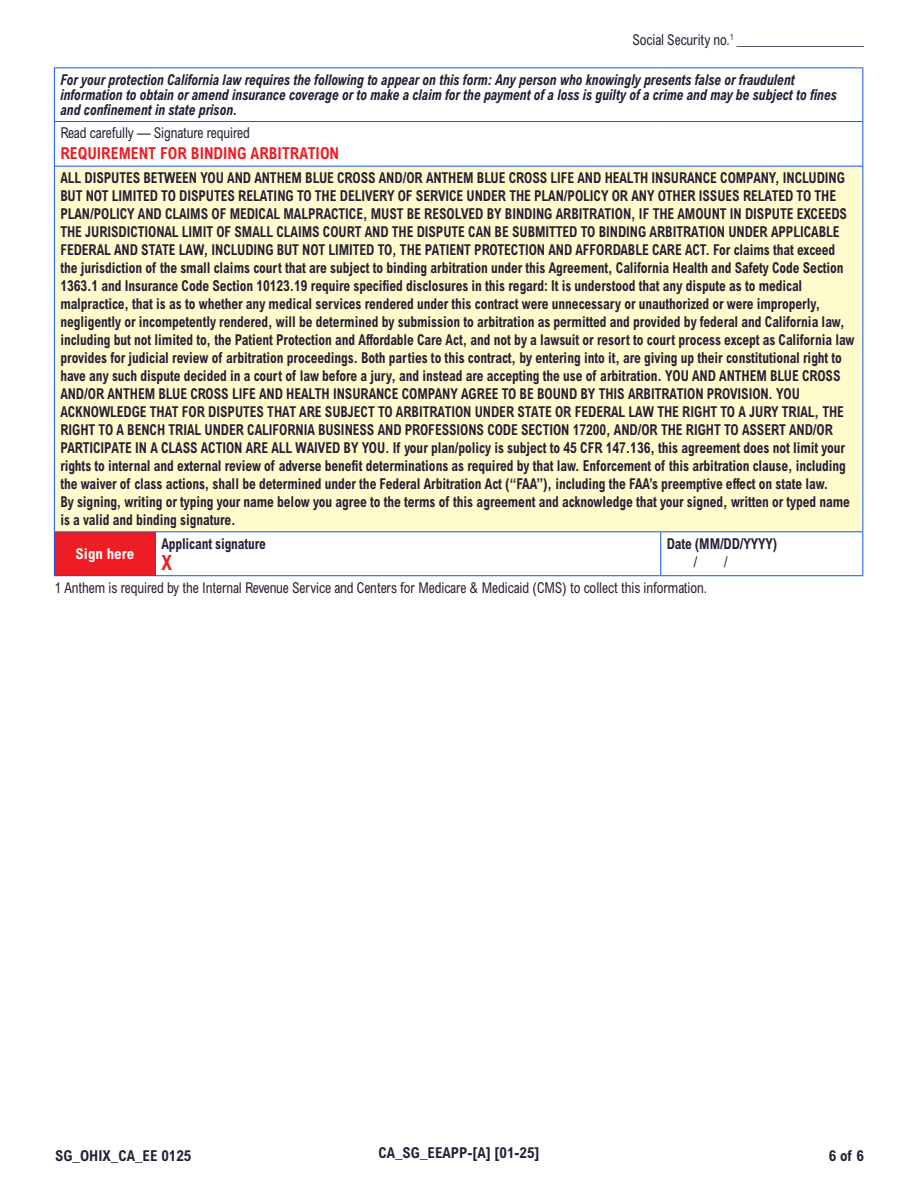
<style>
.page{position:relative;width:918px;height:1188px;background:#fff}
.page>*{position:absolute;margin:0;border:0;box-sizing:border-box;transform-origin:0 0}
.t1{font:700 21px "Arialfor ELV Cond";color:#ee1d23;scale:.9 1}
.t2{font:700 16.5px "Arialfor ELV Cond";color:#ee1d23;scale:.95 1}
.t3{font:700 15px/18px "Arialfor ELV Cond";letter-spacing:-.005em;color:#231e33;scale:.9 1}
.t4{font:italic 700 15px/15px "Arialfor ELV Cond";letter-spacing:-.005em;color:#231e33;scale:.9 1}
.t5{font:15px "Arialfor ELV Cond";letter-spacing:-.005em;color:#231e33;scale:.9 1}
.t6{font:700 15px "Arialfor ELV Cond";letter-spacing:-.005em;color:#231e33}
.t7{font:700 15px "Arialfor ELV Cond";color:#fff}
.s1{font-weight:400}
</style>
<div class="page">
<div style="left:54px;top:166px;width:809px;height:366px;background:#fffbcc"></div>
<div style="left:54px;top:532px;width:101px;height:44px;background:#ee1d23"></div>
<hr style="left:54px;top:68px;width:101px;height:1px;background:#1355e9">
<hr style="left:54px;top:68px;width:1px;height:53px;background:#1355e9">
<hr style="left:155px;top:68px;width:506px;height:1px;background:#1355e9">
<hr style="left:661px;top:68px;width:202px;height:1px;background:#1355e9">
<hr style="left:862px;top:68px;width:1px;height:53px;background:#1355e9">
<hr style="left:54px;top:121px;width:101px;height:1px;background:#1355e9">
<hr style="left:54px;top:122px;width:1px;height:44px;background:#1355e9">
<hr style="left:155px;top:121px;width:506px;height:1px;background:#1355e9">
<hr style="left:661px;top:121px;width:202px;height:1px;background:#1355e9">
<hr style="left:862px;top:122px;width:1px;height:44px;background:#1355e9">
<hr style="left:54px;top:166px;width:101px;height:1px;background:#1355e9">
<hr style="left:54px;top:167px;width:1px;height:364px;background:#1355e9">
<hr style="left:155px;top:166px;width:506px;height:1px;background:#1355e9">
<hr style="left:661px;top:166px;width:202px;height:1px;background:#1355e9">
<hr style="left:862px;top:167px;width:1px;height:364px;background:#1355e9">
<hr style="left:54px;top:531px;width:101px;height:1px;background:#1355e9">
<hr style="left:54px;top:532px;width:1px;height:43px;background:#1355e9">
<hr style="left:155px;top:531px;width:506px;height:1px;background:#1355e9">
<hr style="left:155px;top:532px;width:1px;height:43px;background:#1355e9">
<hr style="left:661px;top:531px;width:202px;height:1px;background:#1355e9">
<hr style="left:660px;top:532px;width:1px;height:43px;background:#1355e9">
<hr style="left:862px;top:532px;width:1px;height:43px;background:#1355e9">
<hr style="left:54px;top:575px;width:101px;height:1px;background:#1355e9">
<hr style="left:155px;top:575px;width:506px;height:1px;background:#1355e9">
<hr style="left:661px;top:575px;width:202px;height:1px;background:#1355e9">
<p class="t5" style="left:632px;top:30px;width:259px">Social Security no.<sup>1</sup> ___________________</p>
<p class="t4" style="left:60px;top:72px;width:864px">For your protection California law requires the following to appear on this form: Any person who knowingly presents false or fraudulent information to obtain or amend insurance coverage or to make a claim for the payment of a loss is guilty of a crime and may be subject to fnes and confnement in state prison.</p>
<p class="t5" style="left:60px;top:124px;width:212px">Read carefully — Signature required</p>
<p class="t2" style="left:60px;top:144px;width:295px">REQUIREMENT FOR BINDING ARBITRATION</p>
<p class="t3" style="left:60px;top:170px;width:884px">ALL DISPUTES BETWEEN YOU AND ANTHEM BLUE CROSS AND/OR ANTHEM BLUE CROSS LIFE AND HEALTH INSURANCE COMPANY, INCLUDING BUT NOT LIMITED TO DISPUTES RELATING TO THE DELIVERY OF SERVICE UNDER THE PLAN/POLICY OR ANY OTHER ISSUES RELATED TO THE PLAN/POLICY AND CLAIMS OF MEDICAL MALPRACTICE, MUST BE RESOLVED BY BINDING ARBITRATION, IF THE AMOUNT IN DISPUTE EXCEEDS THE JURISDICTIONAL LIMIT OF SMALL CLAIMS COURT AND THE DISPUTE CAN BE SUBMITTED TO BINDING ARBITRATION UNDER APPLICABLE FEDERAL AND STATE LAW, INCLUDING BUT NOT LIMITED TO, THE PATIENT PROTECTION AND AFFORDABLE CARE ACT. For claims that exceed the jurisdiction of the small claims court that are subject to binding arbitration under this Agreement, California Health and Safety Code Section 1363.1 and Insurance Code Section 10123.19 require specifed disclosures in this regard: It is understood that any dispute as to medical malpractice, that is as to whether any medical services rendered under this contract were unnecessary or unauthorized or were improperly, negligently or incompetently rendered, will be determined by submission to arbitration as permitted and provided by federal and California law, including but not limited to, the Patient Protection and Afordable Care Act, and not by a lawsuit or resort to court process except as California law provides for judicial review of arbitration proceedings. Both parties to this contract, by entering into it, are giving up their constitutional right to have any such dispute decided in a court of law before a jury, and instead are accepting the use of arbitration. YOU AND ANTHEM BLUE CROSS AND/OR ANTHEM BLUE CROSS LIFE AND HEALTH INSURANCE COMPANY AGREE TO BE BOUND BY THIS ARBITRATION PROVISION. YOU ACKNOWLEDGE THAT FOR DISPUTES THAT ARE SUBJECT TO ARBITRATION UNDER STATE OR FEDERAL LAW THE RIGHT TO A JURY TRIAL, THE RIGHT TO A BENCH TRIAL UNDER CALIFORNIA BUSINESS AND PROFESSIONS CODE SECTION 17200, AND/OR THE RIGHT TO ASSERT AND/OR PARTICIPATE IN A CLASS ACTION ARE ALL WAIVED BY YOU. If your plan/policy is subject to 45 CFR 147.136, this agreement does not limit your rights to internal and external review of adverse beneft determinations as required by that law. Enforcement of this arbitration clause, including the waiver of class actions, shall be determined under the Federal Arbitration Act (“FAA”), including the FAA’s preemptive efect on state law.<br>By signing, writing or typing your name below you agree to the terms of this agreement and acknowledge that your signed, written or typed name is a valid and binding signature.</p>
<p class="t7" style="left:76px;top:545px;width:60px">Sign here</p>
<p class="t3" style="left:693px;top:535px;width:95px;text-indent:-27px">Date (MM/DD/YYYY) <span class="s1">/</span></p>
<p class="t3" style="left:161px;top:535px;width:118px">Applicant signature</p>
<p class="t1" style="left:161px;top:550px;width:13px">X</p>
<p class="t5" style="left:724px;top:552px;width:6px">/</p>
<p class="t5" style="left:54px;top:578px;width:727px">1 Anthem is required by the Internal Revenue Service and Centers for Medicare &amp; Medicaid (CMS) to collect this information.</p>
<p class="t6" style="left:55px;top:1147px;width:138px">SG_OHIX_CA_EE 0125</p>
<p class="t6" style="left:378px;top:1144px;width:163px">CA_SG_EEAPP-[A] [01-25]</p>
<p class="t6" style="left:829px;top:1147px;width:37px">6 of 6</p>
</div>
